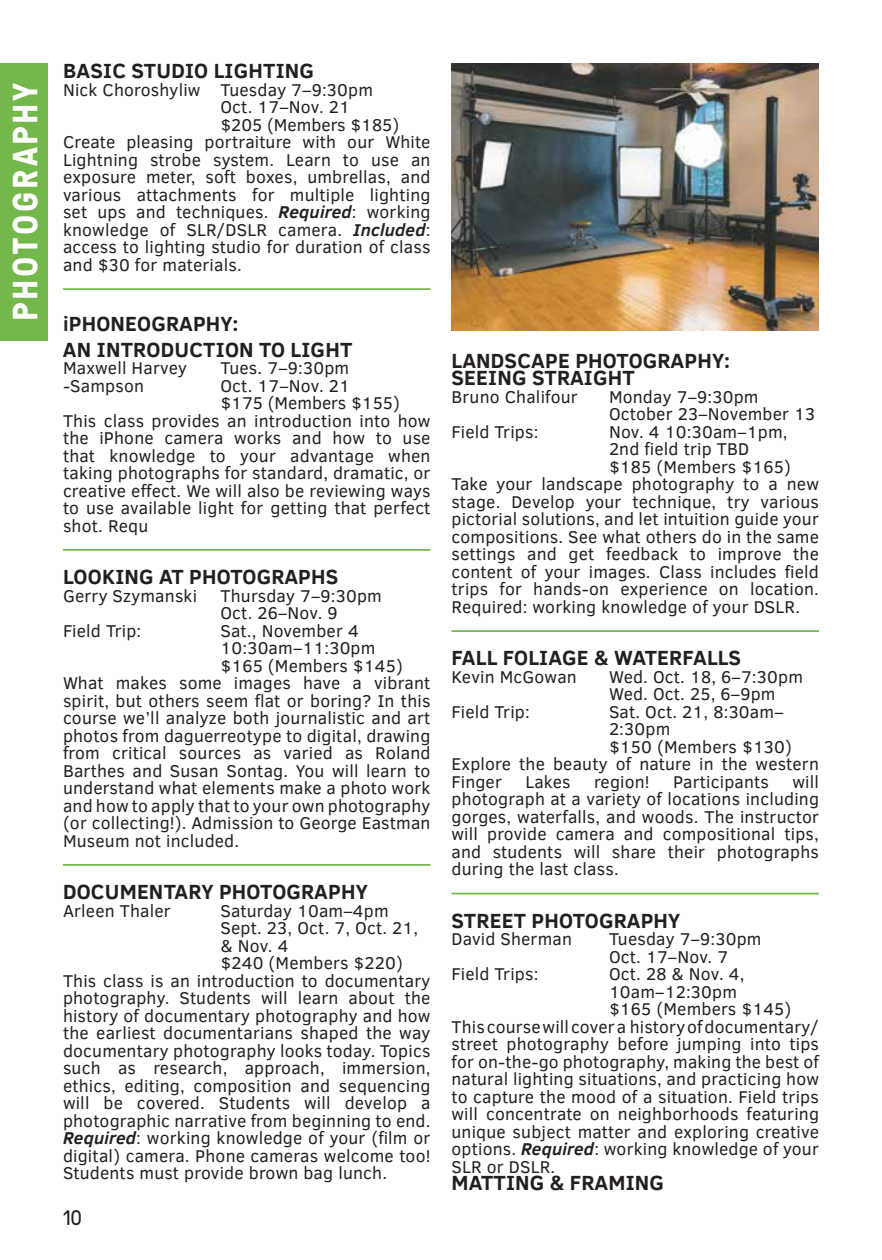
<style>
.page{position:relative;width:882px;height:1260px;background:#fff}
.page>*{position:absolute;margin:0;border:0;box-sizing:border-box;transform-origin:0 0}
.t1{font:700 35px "GT Pressura";letter-spacing:.08em;color:#fff}
.t2{font:700 21px/25.4px "Clear Sans";letter-spacing:.01em;color:#231f20}
.t3{font:21px "GT Pressura";color:#231f20}
.t4{font:17.5px/17.5px "Clear Sans";letter-spacing:.01em;color:#231f20}
.s1{font-weight:700;font-style:italic}
</style>
<div class="page">
<img style="left:451px;top:63px;width:368px;height:268px">
<hr style="left:63px;top:288px;width:367px;height:2px;background:#74b74a">
<hr style="left:63px;top:549px;width:367px;height:2px;background:#74b74a">
<hr style="left:63px;top:864px;width:367px;height:2px;background:#74b74a">
<hr style="left:452px;top:630px;width:367px;height:2px;background:#74b74a">
<hr style="left:452px;top:893px;width:367px;height:1px;background:#74b74a">
<div style="left:0;top:63px;width:47px;height:277px;background:#74b74a"></div>
<h1 class="t1" style="left:0;top:321px;width:240px;rotate:-90deg">photography</h1>
<p class="t2" style="left:63px;top:57px;width:250px">BASIC STUDIO LIGHTING</p>
<p class="t4" style="left:63px;top:81px;width:312px">Nick Choroshyliw Tuesday 7–9:30pm</p>
<p class="t4" style="left:220px;top:98px;width:131px">Oct. 17–Nov. 21</p>
<p class="t4" style="left:220px;top:116px;width:180px">$205 (Members $185)</p>
<p class="t4" style="left:63px;top:133px;width:369px">Create pleasing portraiture with our White</p>
<p class="t4" style="left:63px;top:151px;width:369px">Lightning strobe system. Learn to use an</p>
<p class="t4" style="left:63px;top:168px;width:369px">exposure meter, soft boxes, umbrellas, and</p>
<p class="t4" style="left:63px;top:186px;width:369px">various attachments for multiple lighting</p>
<p class="t4" style="left:63px;top:203px;width:369px">set ups and techniques. <span class="s1">Required</span>: working</p>
<p class="t4" style="left:63px;top:221px;width:369px">knowledge of SLR/DSLR camera. <span class="s1">Included</span>:</p>
<p class="t4" style="left:63px;top:238px;width:369px">access to lighting studio for duration of class</p>
<p class="t4" style="left:63px;top:256px;width:180px">and $30 for materials.</p>
<p class="t2" style="left:63px;top:310px;width:131px">IPHONEOGRAPH</p>
<p class="t2" style="left:63px;top:310px;width:291px;text-indent:158px">Y:<br>AN INTRODUCTION TO LIGHT</p>
<p class="t4" style="left:63px;top:359px;width:126px">Maxwell Harvey</p>
<p class="t4" style="left:220px;top:359px;width:130px">Tues. 7–9:30pm</p>
<p class="t4" style="left:63px;top:377px;width:83px">-Sampson</p>
<p class="t4" style="left:220px;top:377px;width:131px">Oct. 17–Nov. 21</p>
<p class="t4" style="left:220px;top:394px;width:181px">$175 (Members $155)</p>
<p class="t4" style="left:63px;top:412px;width:369px">This class provides an introduction into how</p>
<p class="t4" style="left:63px;top:429px;width:369px">the iPhone camera works and how to use</p>
<p class="t4" style="left:63px;top:447px;width:369px">that knowledge to your advantage when</p>
<p class="t4" style="left:63px;top:464px;width:369px">taking photographs for standard, dramatic, or</p>
<p class="t4" style="left:63px;top:482px;width:369px">creative effect. We will also be reviewing ways</p>
<p class="t4" style="left:63px;top:499px;width:369px">to use available light for getting that perfect</p>
<p class="t4" style="left:63px;top:517px;width:87px">shot. Requ</p>
<p class="t2" style="left:63px;top:563px;width:236px">LOOKING AT PHOTOGRAPH</p>
<p class="t2" style="left:326px;top:563px;width:14px">S</p>
<p class="t4" style="left:63px;top:587px;width:136px">Gerry Szymanski</p>
<p class="t4" style="left:220px;top:587px;width:163px">Thursday 7–9:30pm<br>Oct. 26–Nov. 9</p>
<p class="t4" style="left:63px;top:622px;width:80px">Field Trip:</p>
<p class="t4" style="left:220px;top:622px;width:140px">Sat., November 4</p>
<p class="t4" style="left:220px;top:639px;width:156px">10:30am–11:30pm</p>
<p class="t4" style="left:220px;top:657px;width:184px">$165 (Members $145)</p>
<p class="t4" style="left:63px;top:674px;width:369px">What makes some images have a vibrant</p>
<p class="t4" style="left:63px;top:692px;width:369px">spirit, but others seem flat or boring? In this</p>
<p class="t4" style="left:63px;top:709px;width:369px">course we’ll analyze both journalistic and art</p>
<p class="t4" style="left:63px;top:727px;width:369px">photos from daguerreotype to digital, drawing</p>
<p class="t4" style="left:63px;top:744px;width:369px">from critical sources as varied as Roland</p>
<p class="t4" style="left:63px;top:762px;width:369px">Barthes and Susan Sontag. You will learn to</p>
<p class="t4" style="left:63px;top:779px;width:369px">understand what elements make a photo work</p>
<p class="t4" style="left:63px;top:797px;width:369px">and how to apply that to your own photography</p>
<p class="t4" style="left:63px;top:814px;width:369px">(or collecting!). Admission to George Eastman</p>
<p class="t4" style="left:63px;top:832px;width:178px">Museum not included.</p>
<p class="t2" style="left:63px;top:878px;width:266px">DOCUMENTARY PHOTOGRAPH</p>
<p class="t2" style="left:356px;top:878px;width:14px">Y</p>
<p class="t4" style="left:63px;top:902px;width:109px">Arleen Thaler</p>
<p class="t4" style="left:220px;top:902px;width:170px">Saturday 10am–4pm</p>
<p class="t4" style="left:220px;top:919px;width:199px">Sept. 23, Oct. 7, Oct. 21,</p>
<p class="t4" style="left:220px;top:937px;width:70px">&amp; Nov. 4</p>
<p class="t4" style="left:220px;top:954px;width:184px">$240 (Members $220)</p>
<p class="t4" style="left:63px;top:972px;width:369px">This class is an introduction to documentary</p>
<p class="t4" style="left:63px;top:989px;width:369px">photography. Students will learn about the</p>
<p class="t4" style="left:63px;top:1007px;width:369px">history of documentary photography and how</p>
<p class="t4" style="left:63px;top:1024px;width:369px">the earliest documentarians shaped the way</p>
<p class="t4" style="left:63px;top:1042px;width:369px">documentary photography looks today. Topics</p>
<p class="t4" style="left:63px;top:1059px;width:369px">such as research, approach, immersion,</p>
<p class="t4" style="left:63px;top:1077px;width:369px">ethics, editing, composition and sequencing</p>
<p class="t4" style="left:63px;top:1094px;width:369px">will be covered. Students will develop a</p>
<p class="t4" style="left:63px;top:1112px;width:369px">photographic narrative from beginning to end.</p>
<p class="t4" style="left:63px;top:1129px;width:369px"><span class="s1">Required</span>: working knowledge of your (film or</p>
<p class="t4" style="left:63px;top:1147px;width:369px">digital) camera. Phone cameras welcome too!</p>
<p class="t4" style="left:63px;top:1164px;width:326px">Students must provide brown bag lunch.</p>
<p class="t3" style="left:63px;top:1203px;width:20px">10</p>
<p class="t2" style="left:452px;top:347px;width:80px">LANDSCAP</p>
<p class="t2" style="left:558px;top:347px;width:127px">E PHOTOGRAPH</p>
<p class="t2" style="left:712px;top:347px;width:19px">Y:</p>
<p class="t2" style="left:452px;top:364px;width:185px">SEEING STRAIGHT</p>
<p class="t4" style="left:452px;top:388px;width:128px">Bruno Chalifour</p>
<p class="t4" style="left:609px;top:388px;width:208px">Monday 7–9:30pm<br>October 23–November 13</p>
<p class="t4" style="left:452px;top:423px;width:89px">Field Trips:</p>
<p class="t4" style="left:609px;top:423px;width:180px">Nov. 4 10:30am–1pm,</p>
<p class="t4" style="left:609px;top:440px;width:142px">2nd field trip TBD</p>
<p class="t4" style="left:609px;top:458px;width:183px">$185 (Members $165)</p>
<p class="t4" style="left:452px;top:475px;width:369px">Take your landscape photography to a new</p>
<p class="t4" style="left:452px;top:493px;width:369px">stage. Develop your technique, try various</p>
<p class="t4" style="left:452px;top:510px;width:369px">pictorial solutions, and let intuition guide your</p>
<p class="t4" style="left:452px;top:528px;width:369px">compositions. See what others do in the same</p>
<p class="t4" style="left:452px;top:545px;width:369px">settings and get feedback to improve the</p>
<p class="t4" style="left:452px;top:563px;width:369px">content of your images. Class includes field</p>
<p class="t4" style="left:452px;top:580px;width:369px">trips for hands-on experience on location.</p>
<p class="t4" style="left:452px;top:598px;width:350px">Required: working knowledge of your DSLR.</p>
<p class="t2" style="left:452px;top:644px;width:291px">FALL FOLIAG E &amp; WATERFALLS</p>
<p class="t4" style="left:452px;top:668px;width:127px">Kevin McGowan</p>
<p class="t4" style="left:609px;top:668px;width:196px">Wed. Oct. 18, 6–7:30pm<br>Wed. Oct. 25, 6–9pm</p>
<p class="t4" style="left:452px;top:703px;width:80px">Field Trip:</p>
<p class="t4" style="left:609px;top:703px;width:176px">Sat. Oct. 21, 8:30am–</p>
<p class="t4" style="left:609px;top:720px;width:63px">2:30pm</p>
<p class="t4" style="left:609px;top:738px;width:185px">$150 (Members $130)</p>
<p class="t4" style="left:452px;top:755px;width:369px">Explore the beauty of nature in the western</p>
<p class="t4" style="left:452px;top:773px;width:52px">Finger</p>
<p class="t4" style="left:525px;top:773px;width:47px">Lakes</p>
<p class="t4" style="left:594px;top:773px;width:57px">region!</p>
<p class="t4" style="left:673px;top:773px;width:98px">Participants</p>
<p class="t4" style="left:452px;top:773px;width:369px;text-align:justify;text-indent:341px">will photograph at a variety of locations including gorges, waterfalls, and woods. The instructor will provide camera and compositional tips, and students will share their photographs during the last class.</p>
<p class="t2" style="left:452px;top:907px;width:190px">STREET PHOTOGRAPH</p>
<p class="t2" style="left:668px;top:907px;width:14px">Y</p>
<p class="t4" style="left:452px;top:930px;width:122px">David Sherman</p>
<p class="t4" style="left:609px;top:930px;width:154px">Tuesday 7–9:30pm<br>Oct. 17–Nov. 7</p>
<p class="t4" style="left:452px;top:965px;width:89px">Field Trips:</p>
<p class="t4" style="left:609px;top:965px;width:137px">Oct. 28 &amp; Nov. 4,</p>
<p class="t4" style="left:609px;top:983px;width:130px">10am–12:30pm</p>
<p class="t4" style="left:609px;top:1000px;width:184px">$165 (Members $145)</p>
<p class="t4" style="left:452px;top:1018px;width:369px">This course will cover a history of documentary/</p>
<p class="t4" style="left:452px;top:1035px;width:369px">street photography before jumping into tips</p>
<p class="t4" style="left:452px;top:1053px;width:369px">for on-the-go photography, making the best of</p>
<p class="t4" style="left:452px;top:1070px;width:369px">natural lighting situations, and practicing how</p>
<p class="t4" style="left:452px;top:1088px;width:369px">to capture the mood of a situation. Field trips</p>
<p class="t4" style="left:452px;top:1105px;width:369px">will concentrate on neighborhoods featuring</p>
<p class="t4" style="left:452px;top:1123px;width:369px">unique subject matter and exploring creative</p>
<p class="t4" style="left:452px;top:1140px;width:369px">options. <span class="s1">Required</span>: working knowledge of your</p>
<p class="t4" style="left:452px;top:1158px;width:105px">SLR or DSLR.</p>
<p class="t2" style="left:452px;top:1169px;width:212px">MATTING &amp; FRAMING</p>
</div>
